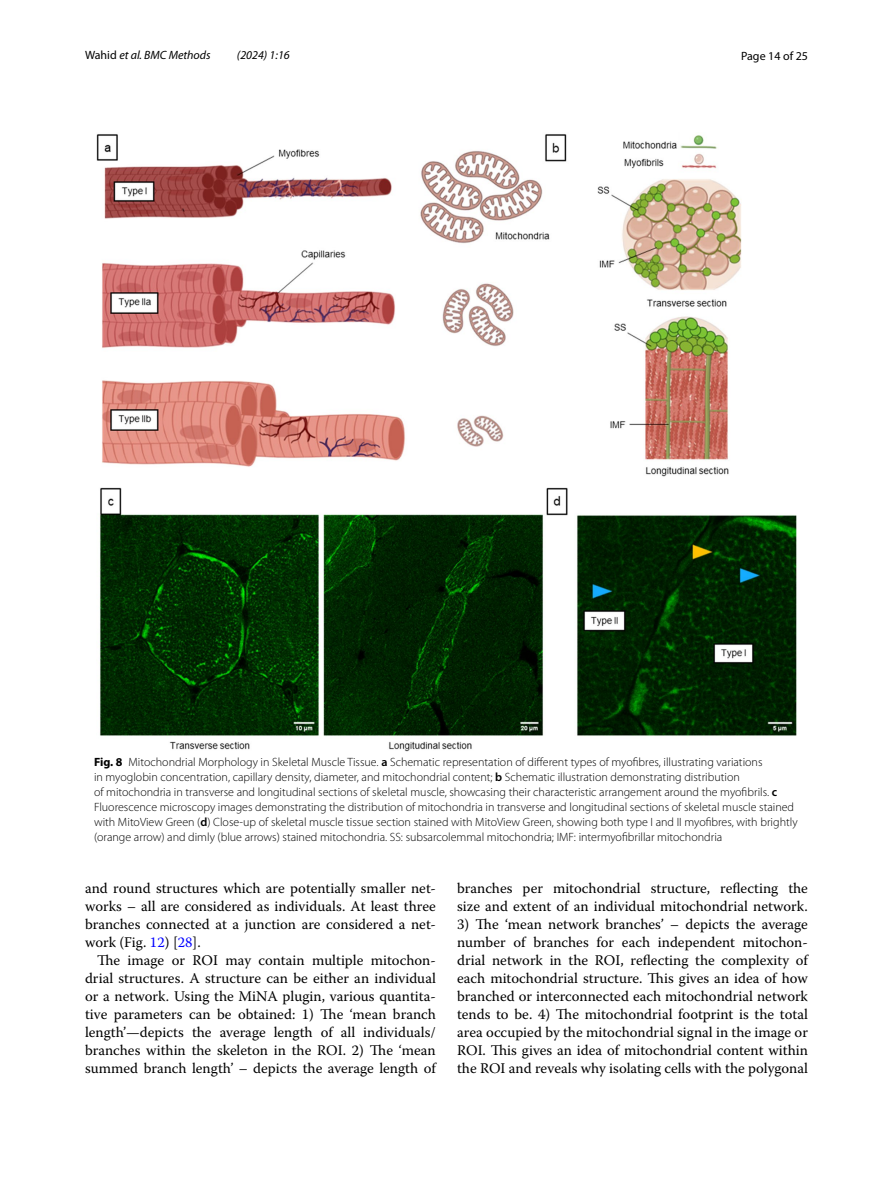
<style>
.page{position:relative;width:893px;height:1187px;background:#fff}
.page>*{position:absolute;margin:0;border:0;box-sizing:border-box;transform-origin:0 0}
.t1{font:14.7px/18px "Warnock Pro";color:#000;text-align:justify}
.t2{font:300 12px/15px "Myriad Pro";color:#000}
.t3{font:italic 12px "Myriad Pro";color:#000}
.t4{font:12px "Myriad Pro";color:#000}
.s1{font-style:normal}
.s2{font-weight:700}
.s3{font-weight:600}
.s4{color:#00f}
</style>
<div class="page">
<img style="left:96px;top:134px;width:701px;height:617px">
<p class="t3" style="left:85px;top:48px;width:127px"><span class="s1">Wahid</span> et al. BMC Methods</p>
<p class="t3" style="left:237px;top:48px;width:54px">(2024) 1:16</p>
<p class="t4" style="left:741px;top:48px;width:68px">Page 14 of 25</p>
<p class="t2" style="left:94px;top:755px;width:705px"><span class="s2">Fig. 8</span> Mitochondrial Morphology in Skeletal Muscle Tissue. <span class="s3">a</span> Schematic representation of different types of myofibres, illustrating variations<br>in myoglobin concentration, capillary density, diameter, and mitochondrial content; <span class="s3">b</span> Schematic illustration demonstrating distribution<br>of mitochondria in transverse and longitudinal sections of skeletal muscle, showcasing their characteristic arrangement around the myofibrils. <span class="s3">c </span>Fluorescence microscopy images demonstrating the distribution of mitochondria in transverse and longitudinal sections of skeletal muscle stained with MitoView Green (<span class="s3">d</span>) Close-up of skeletal muscle tissue section stained with MitoView Green, showing both type I and II myofibres, with brightly (orange arrow) and dimly (blue arrows) stained mitochondria. SS: subsarcolemmal mitochondria; IMF: intermyofibrillar mitochondria</p>
<p class="t1" style="left:85px;top:878px;width:352px">and round structures which are potentially smaller net&shy;works – all are considered as individuals. At least three branches connected at a junction are considered a net&shy;work (Fig. <span class="s4">12</span>) [<span class="s4">28</span>].</p>
<p class="t1" style="left:85px;top:950px;width:352px;text-indent:12px">The image or ROI may contain multiple mitochon&shy;drial structures. A structure can be either an individual or a network. Using the MiNA plugin, various quantita&shy;tive parameters can be obtained: 1) The ‘mean branch length’—depicts the average length of all individuals/ branches within the skeleton in the ROI. 2) The ‘mean summed branch length’ – depicts the average length of</p>
<p class="t1" style="left:457px;top:878px;width:352px">branches per mitochondrial structure, reflecting the size and extent of an individual mitochondrial network.</p>
<p class="t1" style="left:457px;top:914px;width:352px">3) The ‘mean network branches’ – depicts the average number of branches for each independent mitochon&shy;drial network in the ROI, reflecting the complexity of each mitochondrial structure. This gives an idea of how branched or interconnected each mitochondrial network tends to be. 4) The mitochondrial footprint is the total area occupied by the mitochondrial signal in the image or ROI. This gives an idea of mitochondrial content within the ROI and reveals why isolating cells with the polygonal</p>
</div>
